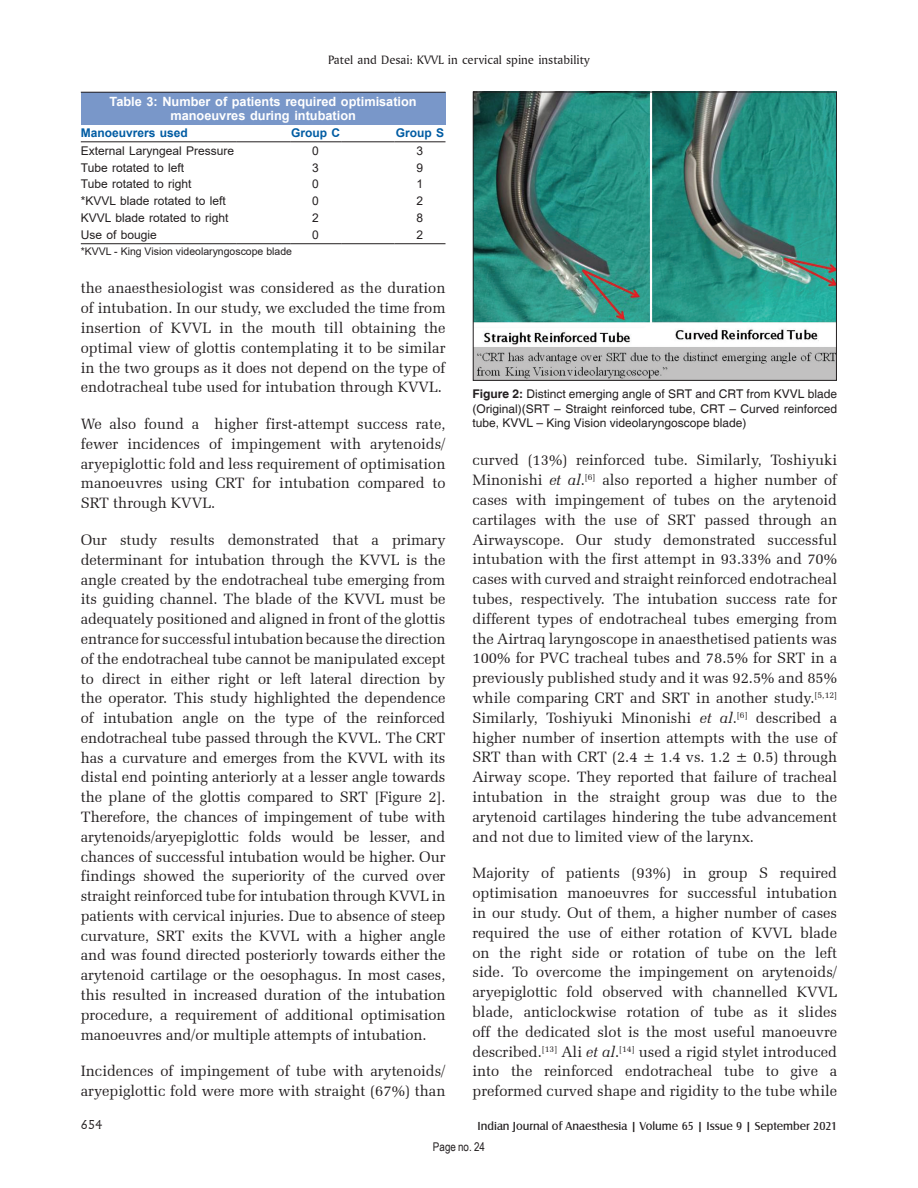
<style>
.page{position:relative;width:918px;height:1188px;background:#fff}
.page>*{position:absolute;margin:0;border:0;box-sizing:border-box;transform-origin:0 0}
.TX{font:15px/19.8px "Zapf Elliptical 711 BT";color:#231f20;text-align:justify}
.TT{font:700 12.75px/14.4px "Arial";color:#fff;text-align:center}
.t1{font:12.75px "Amerigo BT Roman A";color:#231f20}
.FGC{font:12px/14.4px "Helvetica";color:#231f20;text-align:justify}
.TB{font:12px "Arial";color:#231f20}
.t2{font:12px "Castle T";color:#231f20}
.TCH{font:700 12px "Arial";color:#015ca3}
.TBL{font:12px "Arial";color:#231f20}
.TX-2{font:12px "Arial Narrow";color:#231f20}
.t3{font:300 12px "Flareserif 821 BT";color:#231f20}
.TFN{font:10.5px "Arial";color:#231f20}
.s1{font-weight:700}
.s2{font-style:italic}
</style>
<div class="page">
<div style="left:81px;top:92px;width:365px;height:33px;background:#7997c9"></div>
<hr style="left:81px;top:243px;width:156px;height:1px;background:#231f20">
<hr style="left:237px;top:243px;width:53px;height:1px;background:#231f20">
<hr style="left:290px;top:243px;width:51px;height:1px;background:#231f20">
<hr style="left:341px;top:243px;width:53px;height:1px;background:#231f20">
<hr style="left:394px;top:243px;width:52px;height:1px;background:#231f20">
<hr style="left:81px;top:141px;width:156px;height:1px;background:#231f20">
<hr style="left:237px;top:141px;width:53px;height:1px;background:#231f20">
<hr style="left:290px;top:141px;width:51px;height:1px;background:#231f20">
<hr style="left:341px;top:141px;width:53px;height:1px;background:#231f20">
<hr style="left:394px;top:141px;width:52px;height:1px;background:#231f20">
<hr style="left:81px;top:92px;width:156px;height:1px;background:#231f20">
<hr style="left:237px;top:92px;width:53px;height:1px;background:#231f20">
<hr style="left:290px;top:92px;width:51px;height:1px;background:#231f20">
<hr style="left:341px;top:92px;width:53px;height:1px;background:#231f20">
<hr style="left:394px;top:92px;width:52px;height:1px;background:#231f20">
<img style="left:475px;top:94px;width:360px;height:285px">
<div style="left:473px;top:92px;width:364px;height:289px;border:1px solid #231f20"></div>
<p class="t1" style="left:328px;top:52px;width:263px">Patel and Desai: KVVL in cervical spine instability</p>
<p class="TT" style="left:110px;top:94px;width:309px">Table 3: Number of patients required optimisation manoeuvres during intubation</p>
<p class="TCH" style="left:81px;top:125px;width:109px">Manoeuvrers used</p>
<p class="TCH" style="left:291px;top:125px;width:50px">Group C</p>
<p class="TCH" style="left:396px;top:125px;width:50px">Group S</p>
<p class="TB" style="left:81px;top:142px;width:155px">External Laryngeal Pressure</p>
<p class="TB" style="left:312px;top:142px;width:8px">0</p>
<p class="TB" style="left:417px;top:142px;width:8px">3</p>
<p class="TB" style="left:81px;top:159px;width:105px">Tube rotated to left</p>
<p class="TB" style="left:312px;top:159px;width:8px">3</p>
<p class="TB" style="left:417px;top:159px;width:8px">9</p>
<p class="TB" style="left:81px;top:176px;width:112px">Tube rotated to right</p>
<p class="TB" style="left:312px;top:176px;width:8px">0</p>
<p class="TB" style="left:417px;top:176px;width:8px">1</p>
<p class="TB" style="left:81px;top:193px;width:146px">*KVVL blade rotated to left</p>
<p class="TB" style="left:312px;top:193px;width:8px">0</p>
<p class="TB" style="left:417px;top:193px;width:8px">2</p>
<p class="TB" style="left:81px;top:210px;width:149px">KVVL blade rotated to right</p>
<p class="TB" style="left:312px;top:210px;width:8px">2</p>
<p class="TB" style="left:417px;top:210px;width:8px">8</p>
<p class="TBL" style="left:81px;top:227px;width:78px">Use of bougie</p>
<p class="TBL" style="left:312px;top:227px;width:8px">0</p>
<p class="TBL" style="left:417px;top:227px;width:8px">2</p>
<p class="TFN" style="left:81px;top:244px;width:213px">*KVVL ‑ King Vision videolaryngoscope blade</p>
<p class="TX" style="left:81px;top:278px;width:366px">the anaesthesiologist was considered as the duration of intubation. In our study, we excluded the time from insertion of KVVL in the mouth till obtaining the optimal view of glottis contemplating it to be similar in the two groups as it does not depend on the type of endotracheal tube used for intubation through KVVL.</p>
<p class="TX" style="left:81px;top:414px;width:366px">We also found a higher first‑attempt success rate, fewer incidences of impingement with arytenoids/ aryepiglottic fold and less requirement of optimisation manoeuvres using CRT for intubation compared to SRT through KVVL.</p>
<p class="TX" style="left:81px;top:530px;width:366px">Our study results demonstrated that a primary determinant for intubation through the KVVL is the angle created by the endotracheal tube emerging from its guiding channel. The blade of the KVVL must be adequately positioned and aligned in front of the glottis entrance for successful intubation because the direction of the endotracheal tube cannot be manipulated except to direct in either right or left lateral direction by the operator. This study highlighted the dependence of intubation angle on the type of the reinforced endotracheal tube passed through the KVVL. The CRT has a curvature and emerges from the KVVL with its distal end pointing anteriorly at a lesser angle towards the plane of the glottis compared to SRT [Figure 2].<br>Therefore, the chances of impingement of tube with arytenoids/aryepiglottic folds would be lesser, and chances of successful intubation would be higher. Our findings showed the superiority of the curved over straight reinforced tube for intubation through KVVL in patients with cervical injuries. Due to absence of steep curvature, SRT exits the KVVL with a higher angle and was found directed posteriorly towards either the arytenoid cartilage or the oesophagus. In most cases, this resulted in increased duration of the intubation procedure, a requirement of additional optimisation manoeuvres and/or multiple attempts of intubation.</p>
<p class="TX" style="left:81px;top:1061px;width:366px">Incidences of impingement of tube with arytenoids/ aryepiglottic fold were more with straight (67%) than</p>
<p class="FGC" style="left:472px;top:387px;width:366px"><span class="s1">Figure 2:</span> Distinct emerging angle of SRT and CRT from KVVL blade (Original)(SRT – Straight reinforced tube, CRT – Curved reinforced tube, KVVL – King Vision videolaryngoscope blade)</p>
<p class="TX" style="left:472px;top:450px;width:366px">curved (13%) reinforced tube. Similarly, Toshiyuki Minonishi <span class="s2">et al</span>.<sup>[6]</sup> also reported a higher number of cases with impingement of tubes on the arytenoid cartilages with the use of SRT passed through an Airwayscope. Our study demonstrated successful intubation with the first attempt in 93.33% and 70% cases with curved and straight reinforced endotracheal tubes, respectively. The intubation success rate for different types of endotracheal tubes emerging from the Airtraq laryngoscope in anaesthetised patients was 100% for PVC tracheal tubes and 78.5% for SRT in a previously published study and it was 92.5% and 85% while comparing CRT and SRT in another study.<sup>[5,12] </sup>Similarly, Toshiyuki Minonishi <span class="s2">et al</span>.<sup>[6]</sup> described a higher number of insertion attempts with the use of SRT than with CRT (2.4 ± 1.4 vs. 1.2 ± 0.5) through Airway scope. They reported that failure of tracheal intubation in the straight group was due to the arytenoid cartilages hindering the tube advancement and not due to limited view of the larynx.</p>
<p class="TX" style="left:472px;top:863px;width:366px">Majority of patients (93%) in group S required optimisation manoeuvres for successful intubation in our study. Out of them, a higher number of cases required the use of either rotation of KVVL blade on the right side or rotation of tube on the left side. To overcome the impingement on arytenoids/ aryepiglottic fold observed with channelled KVVL blade, anticlockwise rotation of tube as it slides off the dedicated slot is the most useful manoeuvre described.<sup>[13]</sup> Ali <span class="s2">et al</span>.<sup>[14]</sup> used a rigid stylet introduced into the reinforced endotracheal tube to give a preformed curved shape and rigidity to the tube while</p>
<p class="t3" style="left:81px;top:1117px;width:23px">654</p>
<p class="t2" style="left:478px;top:1119px;width:361px">Indian Journal of Anaesthesia | Volume 65 | Issue 9 | September 2021</p>
<p class="TX-2" style="left:433px;top:1138px;width:54px">Page no. 24</p>
</div>
